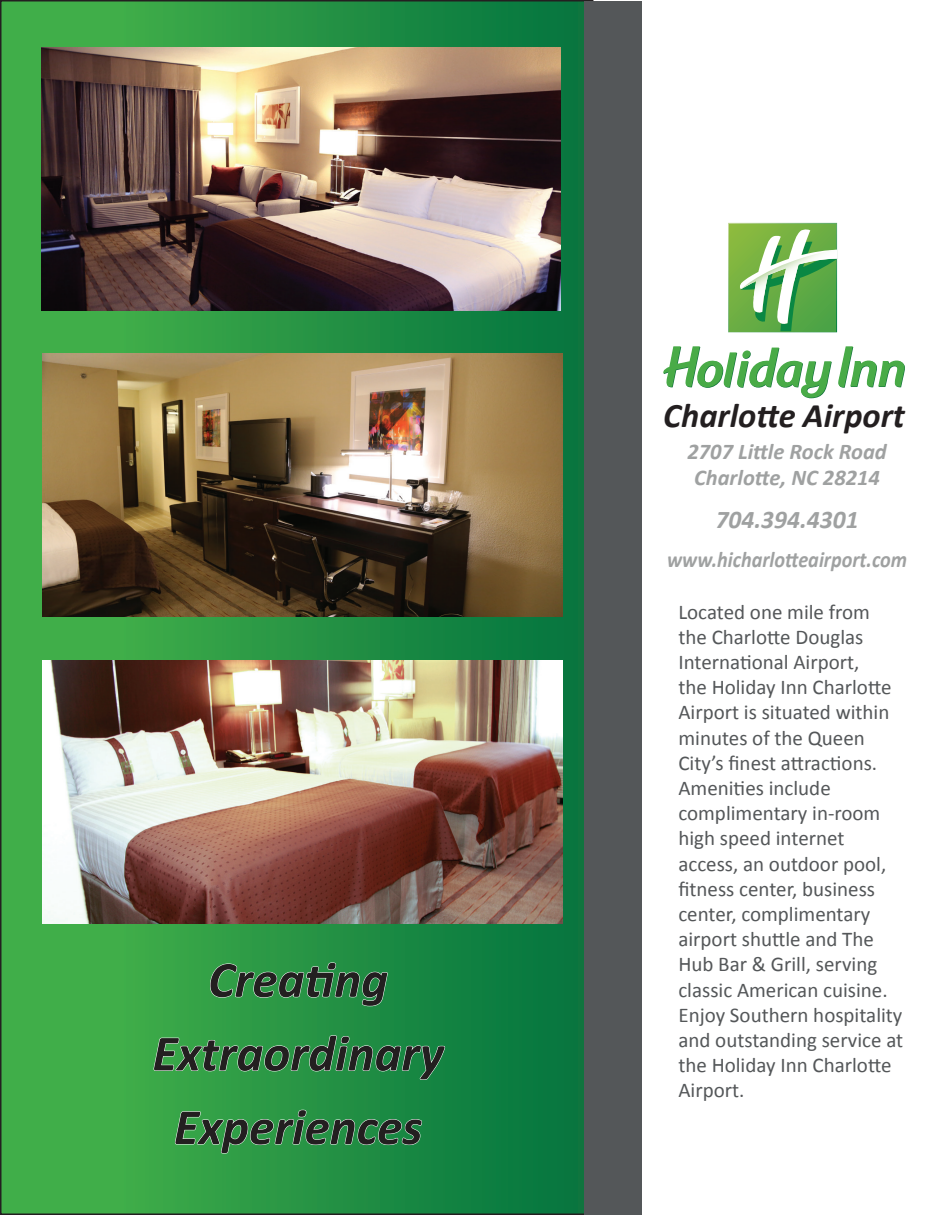
<style>
.page{position:relative;width:945px;height:1215px;background:#fff}
.page>*{position:absolute;margin:0;border:0;box-sizing:border-box;transform-origin:0 0}
.t1{font:italic 700 51px/73.7px "Calibri";color:#231f20;text-align:center}
.t2{font:italic 700 34.5px "Calibri";color:#231f20}
.t3{font:italic 700 25.5px "Calibri";color:#9fa1a1}
.t4{font:italic 700 22.5px/25.8px "Calibri";color:#9fa1a1;text-align:center}
.t5{font:italic 700 22.5px "Calibri";color:#9fa1a1;scale:.9 1}
.t6{font:21px/25.2px "Calibri";color:#545759}
</style>
<div class="page">
<div style="left:1px;top:1px;width:592px;height:1213px;background:linear-gradient(to right,#4ab64b,#06733f)"></div>
<div style="left:584px;top:1px;width:58px;height:1213px;background:#545759"></div>
<svg style="left:728px;top:223px;width:109px;height:109px"></svg>
<svg style="left:838px;top:346px;width:67px;height:42px"></svg>
<svg style="left:663px;top:346px;width:169px;height:52px"></svg>
<svg style="left:210px;top:962px;width:178px;height:45px;background:#41a15a"></svg>
<svg style="left:153px;top:1035px;width:292px;height:45px;background:#3fa159"></svg>
<svg style="left:175px;top:1109px;width:247px;height:51px;background:#3da057"></svg>
<img style="left:41px;top:47px;width:520px;height:263px">
<img style="left:43px;top:354px;width:519px;height:263px">
<img style="left:43px;top:660px;width:519px;height:263px">
<h1 class="t1" style="left:153px;top:943px;width:293px">Creating<br>Extraordinary<br>Experiences</h1>
<h2 class="t2" style="left:663px;top:394px;width:243px">Charlotte Airport</h2>
<p class="t4" style="left:687px;top:438px;width:201px">2707 Little Rock Road<br>Charlotte, NC 28214</p>
<p class="t3" style="left:716px;top:503px;width:144px">704.394.4301</p>
<p class="t5" style="left:667px;top:546px;width:268px">www.hicharlotteairport.com</p>
<p class="t6" style="left:678px;top:599px;width:226px">Located one mile from the Charlotte Douglas<br>International Airport,<br>the Holiday Inn Charlotte<br>Airport is situated within minutes of the Queen<br>City’s finest attractions.<br>Amenities include complimentary in-room high speed internet access, an outdoor pool, fitness center, business center, complimentary airport shuttle and The<br>Hub Bar &amp; Grill, serving classic American cuisine.<br>Enjoy Southern hospitality and outstanding service at the Holiday Inn Charlotte<br>Airport.</p>
</div>
